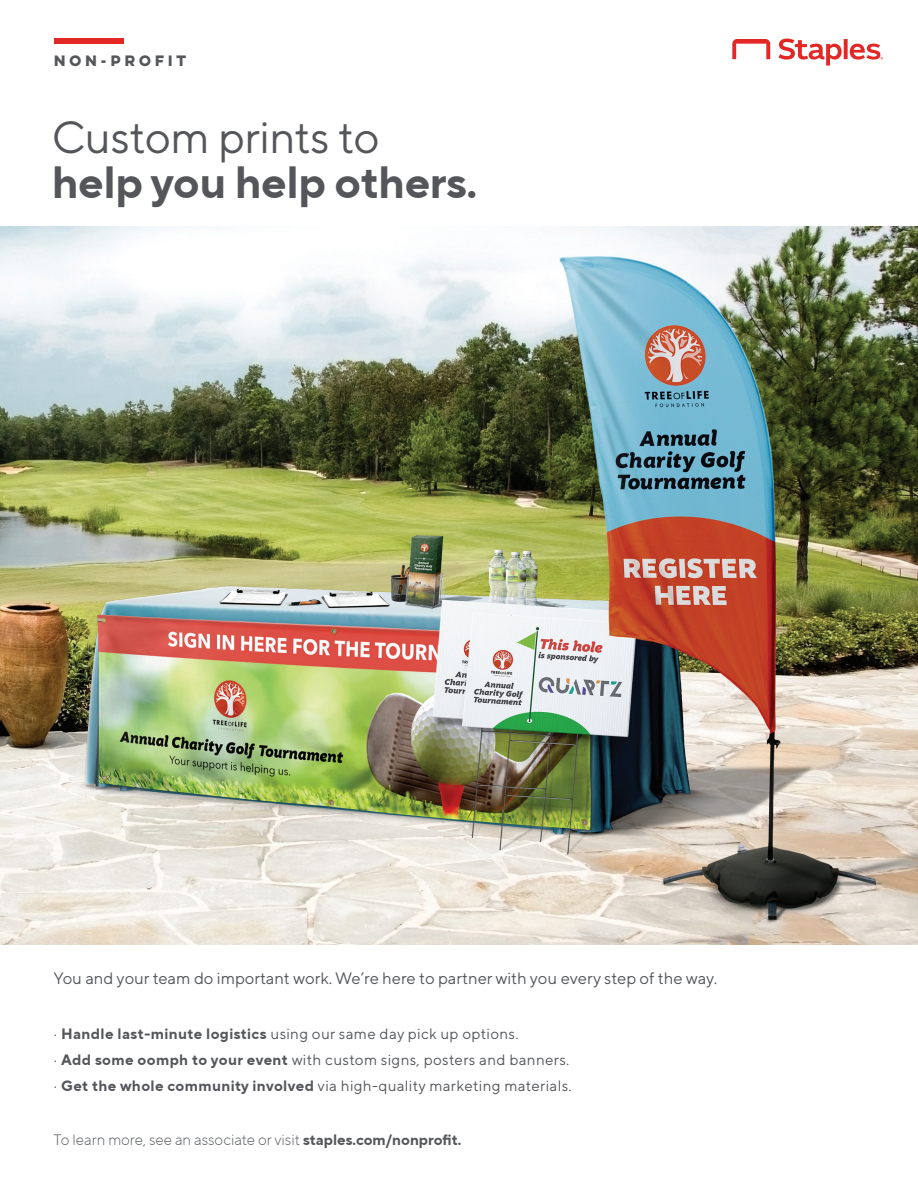
<style>
.page{position:relative;width:918px;height:1188px;background:#fff}
.page>*{position:absolute;margin:0;border:0;box-sizing:border-box;transform-origin:0 0}
.t1{font:700 45px "Staples Norms Pro";letter-spacing:-.01em;color:#54565a}
.t2{font:45px "Staples Norms Pro";letter-spacing:-.01em;color:#54565a}
.t3{font:16.5px "Staples Norms Pro";color:#54565b}
.t4{font:15px/26px "Staples Norms Pro";letter-spacing:.025em;color:#54565a}
.t5{font:300 15px "Staples Norms Pro";color:#54565a}
.t6{font:700 13.5px "Staples Lulo Clean One";letter-spacing:.075em;color:#54565a}
.s1{font-weight:700}
</style>
<div class="page">
<img style="left:0;top:226px;width:918px;height:719px">
<svg style="left:732px;top:39px;width:38px;height:20px"></svg>
<svg style="left:778px;top:39px;width:64px;height:27px"></svg>
<svg style="left:844px;top:39px;width:4px;height:20px"></svg>
<svg style="left:850px;top:44px;width:33px;height:16px"></svg>
<div style="left:54px;top:39px;width:70px;height:5px;background:#e22725"></div>
<p class="t6" style="left:54px;top:50px;width:137px">NON-PROFIT</p>
<h1 class="t2" style="left:52px;top:104px;width:329px">Custom prints to</h1>
<h1 class="t1" style="left:52px;top:149px;width:427px">help you help others.</h1>
<p class="t3" style="left:54px;top:966px;width:665px">You and your team do important work. We’re here to partner with you every step of the way.</p>
<p class="t4" style="left:54px;top:1019px;width:519px">· <span class="s1">Handle last-minute logistics</span> using our same day pick up options.<br>· <span class="s1">Add some oomph to your event</span> with custom signs, posters and banners. · <span class="s1">Get the whole community involved</span> via high-quality marketing materials.</p>
<p class="t5" style="left:54px;top:1129px;width:409px">To learn more, see an associate or visit <span class="s1">staples.com/nonprofit.</span></p>
</div>
